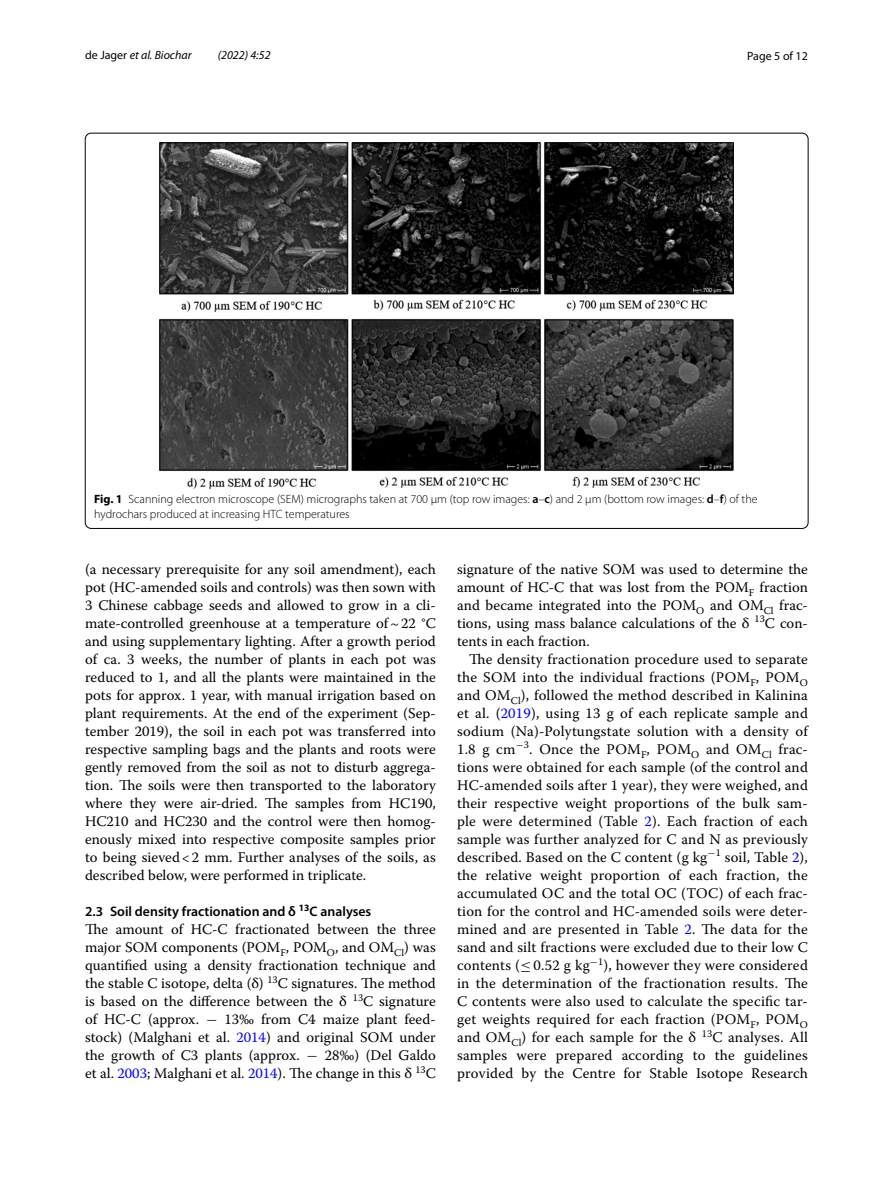
<style>
.page{position:relative;width:893px;height:1187px;background:#fff}
.page>*{position:absolute;margin:0;border:0;box-sizing:border-box;transform-origin:0 0}
.t1{font:14.7px/18px "Warnock Pro";color:#000;text-align:justify}
.t2{font:600 13.8px "Myriad Pro";color:#000}
.t3{font:300 12px/15px "Myriad Pro";color:#000}
.t4{font:italic 12px "Myriad Pro";color:#000}
.t5{font:12px "Myriad Pro";color:#000}
.s1{font-style:normal}
.s2{font-weight:700}
.s3{font-weight:600}
.s4{font-family:"MTSY"}
.s5{color:#00f}
</style>
<div class="page">
<img style="left:160px;top:142px;width:574px;height:346px">
<p class="t4" style="left:85px;top:48px;width:108px"><span class="s1">de Jager</span> et al. Biochar</p>
<p class="t4" style="left:218px;top:48px;width:54px">(2022) 4:52</p>
<p class="t5" style="left:747px;top:48px;width:62px">Page 5 of 12</p>
<p class="t3" style="left:94px;top:492px;width:665px"><span class="s2">Fig. 1</span> Scanning electron microscope (SEM) micrographs taken at 700 µm (top row images: <span class="s3">a</span>–<span class="s3">c</span>) and 2 µm (bottom row images: <span class="s3">d</span>–<span class="s3">f</span>) of the hydrochars produced at increasing HTC temperatures</p>
<p class="t1" style="left:85px;top:560px;width:352px">(a necessary prerequisite for any soil amendment), each pot (HC-amended soils and controls) was then sown with 3 Chinese cabbage seeds and allowed to grow in a cli&shy;mate-controlled greenhouse at a temperature of~22 °C and using supplementary lighting. After a growth period of ca. 3 weeks, the number of plants in each pot was reduced to 1, and all the plants were maintained in the pots for approx. 1 year, with manual irrigation based on plant requirements. At the end of the experiment (Sep&shy;tember 2019), the soil in each pot was transferred into respective sampling bags and the plants and roots were gently removed from the soil as not to disturb aggrega&shy;tion. The soils were then transported to the laboratory where they were air-dried. The samples from HC190, HC210 and HC230 and the control were then homog&shy;enously mixed into respective composite samples prior to being sieved&lt;2 mm. Further analyses of the soils, as described below, were performed in triplicate.</p>
<p class="t2" style="left:85px;top:902px;width:288px">2.3 Soil density fractionation and δ <sup>13</sup>C analyses</p>
<p class="t1" style="left:85px;top:920px;width:352px">The amount of HC-C fractionated between the three major SOM components (POM<sub>F</sub>, POM<sub>O</sub>, and OM<sub>Cl</sub>) was quantified using a density fractionation technique and the stable C isotope, delta (δ) <sup>13</sup>C signatures. The method is based on the difference between the δ <sup>13</sup>C signature of HC-C (approx. <span class="s4">−</span> 13‰ from C4 maize plant feed&shy;stock) (Malghani et al. <span class="s5">2014</span>) and original SOM under the growth of C3 plants (approx. <span class="s4">−</span> 28‰) (Del Galdo et al. <span class="s5">2003</span>; Malghani et al. <span class="s5">2014</span>). The change in this δ <sup>13</sup>C</p>
<p class="t1" style="left:457px;top:560px;width:352px">signature of the native SOM was used to determine the amount of HC-C that was lost from the POM<sub>F</sub> fraction and became integrated into the POM<sub>O</sub> and OM<sub>Cl</sub> frac&shy;tions, using mass balance calculations of the δ <sup>13</sup>C con&shy;tents in each fraction.</p>
<p class="t1" style="left:457px;top:650px;width:352px;text-indent:12px">The density fractionation procedure used to separate the SOM into the individual fractions (POM<sub>F</sub>, POM<sub>O </sub>and OM<sub>Cl</sub>), followed the method described in Kalinina et al. (<span class="s5">2019</span>), using 13 g of each replicate sample and sodium (Na)-Polytungstate solution with a density of 1.8 g cm<sup>−</sup><sup>3</sup>. Once the POM<sub>F</sub>, POM<sub>O</sub> and OM<sub>Cl</sub> frac&shy;tions were obtained for each sample (of the control and HC-amended soils after 1 year), they were weighed, and their respective weight proportions of the bulk sam&shy;ple were determined (Table <span class="s5">2</span>). Each fraction of each sample was further analyzed for C and N as previously described. Based on the C content (g kg<sup>−</sup><sup>1</sup> soil, Table <span class="s5">2</span>), the relative weight proportion of each fraction, the accumulated OC and the total OC (TOC) of each frac&shy;tion for the control and HC-amended soils were deter&shy;mined and are presented in Table <span class="s5">2</span>. The data for the sand and silt fractions were excluded due to their low C contents (<span class="s4">≤</span> 0.52 g kg<sup>−</sup><sup>1</sup>), however they were considered in the determination of the fractionation results. The C contents were also used to calculate the specific tar&shy;get weights required for each fraction (POM<sub>F</sub>, POM<sub>O </sub>and OM<sub>Cl</sub>) for each sample for the δ <sup>13</sup>C analyses. All samples were prepared according to the guidelines provided by the Centre for Stable Isotope Research</p>
</div>
